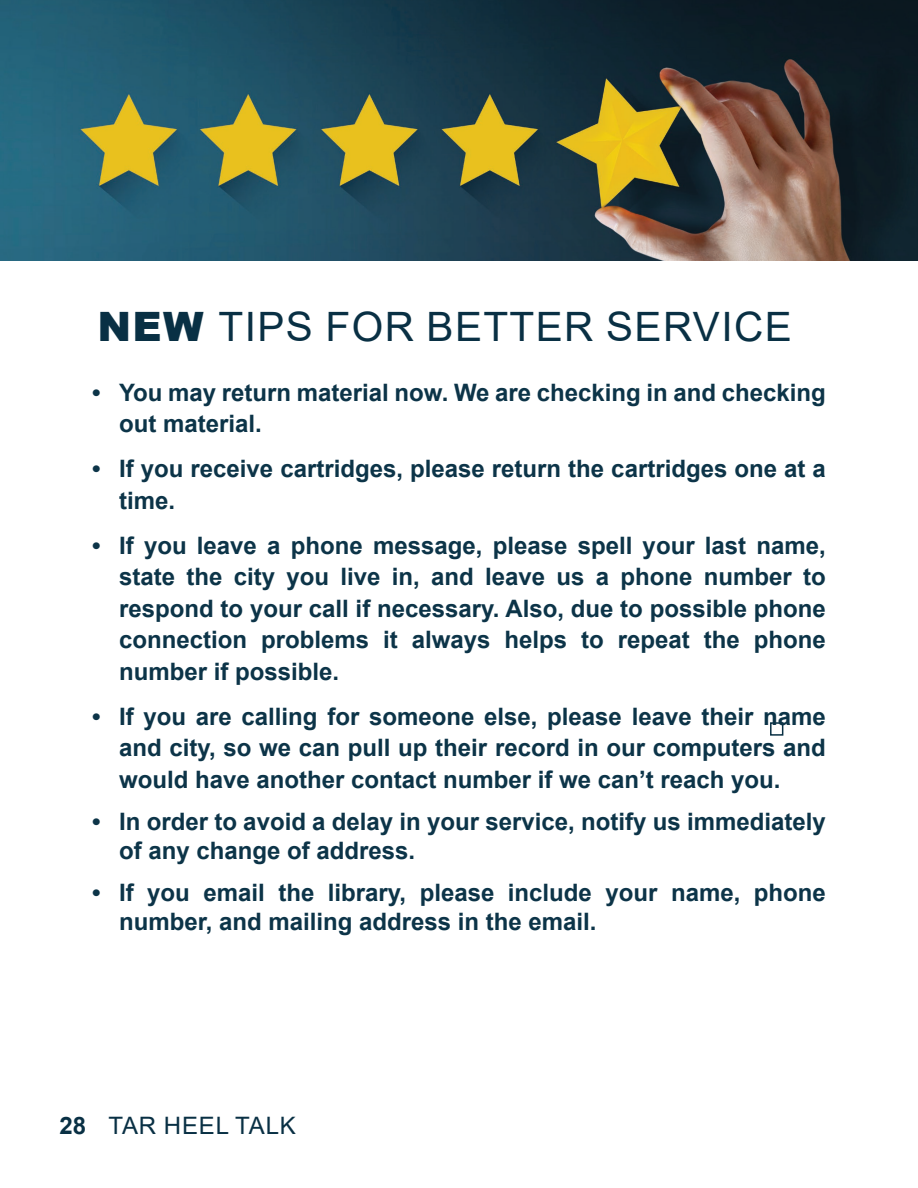
<style>
.page{position:relative;width:918px;height:1188px;background:#fff}
.page>*{position:absolute;margin:0;border:0;box-sizing:border-box;transform-origin:0 0}
.t1{font:40.5px "Arial";letter-spacing:.035em;color:#093044}
.t2{font:700 24px/31.5px "Arial";color:#0c3448}
.t3{font:24px "Arial";letter-spacing:.035em;color:#093044}
.s1{font-weight:900}
.s2{font-weight:700}
</style>
<div class="page">
<div style="left:770px;top:722px;width:13px;height:14px;border:2px solid #093044"></div>
<img style="left:0;top:0;width:918px;height:261px">
<h1 class="t1" style="left:97px;top:298px;width:696px"><span class="s1">NEW</span> TIPS FOR BETTER SERVICE</h1>
<p class="t2" style="left:119px;top:377px;width:708px;text-indent:-27px">• You may return material now. We are checking in and checking out material.</p>
<p class="t2" style="left:119px;top:454px;width:708px;text-indent:-27px">• If you receive cartridges, please return the cartridges one at a time.</p>
<p class="t2" style="left:119px;top:530px;width:708px;text-align:justify;text-indent:-27px">• If you leave a phone message, please spell your last name, state the city you live in, and leave us a phone number to respond to your call if necessary. Also, due to possible phone connection problems it always helps to repeat the phone number if possible.</p>
<p class="t2" style="left:119px;top:701px;width:708px;text-align:justify;text-indent:-27px">• If you are calling for someone else, please leave their name and city, so we can pull up their record in our computers and would have another contact number if we can’t reach you.</p>
<p class="t2" style="left:119px;top:808px;width:708px;line-height:28.8px;text-indent:-27px">• In order to avoid a delay in your service, notify us immediately of any change of address.</p>
<p class="t2" style="left:119px;top:879px;width:708px;line-height:28.8px;text-indent:-27px">• If you email the library, please include your name, phone number, and mailing address in the email.</p>
<p class="t3" style="left:60px;top:1109px;width:238px"><span class="s2">28</span> TAR HEEL TALK</p>
</div>
